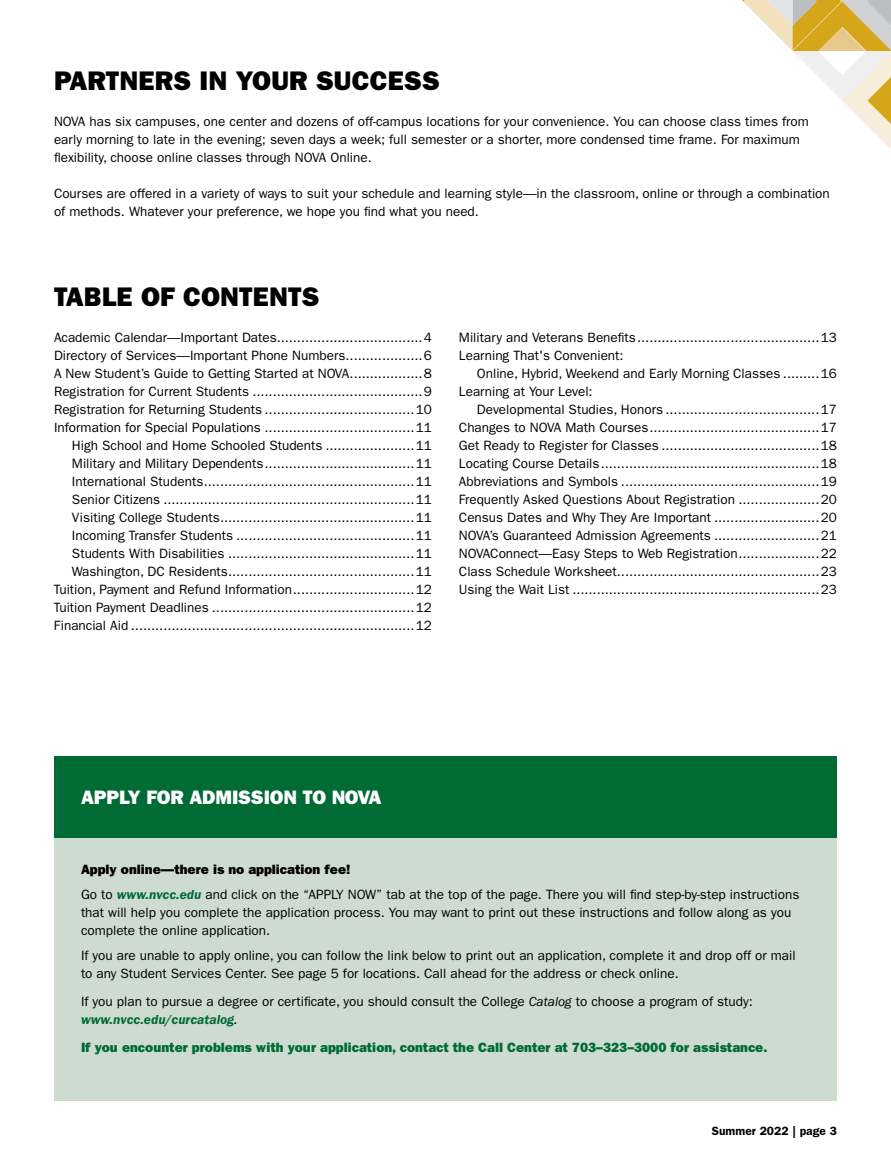
<style>
.page{position:relative;width:891px;height:1176px;background:#fff}
.page>*{position:absolute;margin:0;border:0;box-sizing:border-box;transform-origin:0 0}
.t1{font:27px "ITC Franklin Gothic Std Hvy";letter-spacing:.005em;color:#000}
.t2{font:19.5px "ITC Franklin Gothic Std Hvy";letter-spacing:-.005em;color:#fff}
.t3{font:13.5px/18px "ITC Franklin Gothic Std";color:#000}
.t4{font:13.5px "ITC Franklin Gothic Std Hvy";color:#006b35}
.t5{font:13.5px "ITC Franklin Gothic Std Hvy";color:#000}
.t6{font:600 12px "ITC Franklin Gothic Std";letter-spacing:.005em;color:#000}
.s1{font-weight:600;font-style:italic;color:#006b35}
.s2{font-style:italic}
</style>
<div class="page">
<svg style="left:742px;top:0;width:149px;height:149px"></svg>
<div style="left:54px;top:837px;width:783px;height:263px;background:#cedbd0"></div>
<div style="left:54px;top:756px;width:783px;height:81px;background:#006b35"></div>
<h1 class="t1" style="left:54px;top:65px;width:387px">PARTNERS IN YOUR SUCCESS</h1>
<p class="t3" style="left:54px;top:113px;width:756px">NOVA has six campuses, one center and dozens of off-campus locations for your convenience. You can choose class times from early morning to late in the evening; seven days a week; full semester or a shorter, more condensed time frame. For maximum flexibility, choose online classes through NOVA Online.</p>
<p class="t3" style="left:54px;top:185px;width:777px">Courses are offered in a variety of ways to suit your schedule and learning style—in the classroom, online or through a combination of methods. Whatever your preference, we hope you find what you need.</p>
<h1 class="t1" style="left:54px;top:281px;width:267px">TABLE OF CONTENTS</h1>
<p class="t3" style="left:54px;top:329px;width:380px;text-align:right">Academic Calendar—Important Dates....................................4<br>Directory of Services—Important Phone Numbers...................6<br>A New Student’s Guide to Getting Started at NOVA..................8<br>Registration for Current Students ..........................................9<br>Registration for Returning Students .....................................10<br>Information for Special Populations .....................................11<br>High School and Home Schooled Students ......................11<br>Military and Military Dependents.....................................11<br>International Students....................................................11<br>Senior Citizens ..............................................................11<br>Visiting College Students................................................11<br>Incoming Transfer Students ............................................11<br>Students With Disabilities ..............................................11<br>Washington, DC Residents..............................................11<br>Tuition, Payment and Refund Information..............................12<br>Tuition Payment Deadlines ..................................................12<br>Financial Aid ......................................................................12</p>
<p class="t3" style="left:459px;top:328px;width:380px">Military and Veterans Benefits.............................................13<br>Learning That's Convenient:</p>
<p class="t3" style="left:459px;top:364px;width:380px;text-indent:18px">Online, Hybrid, Weekend and Early Morning Classes .........16<br>Learning at Your Level:</p>
<p class="t3" style="left:459px;top:400px;width:380px;text-align:justify;text-indent:18px">Developmental Studies, Honors ......................................17<br>Changes to NOVA Math Courses..........................................17<br>Get Ready to Register for Classes .......................................18<br>Locating Course Details......................................................18<br>Abbreviations and Symbols .................................................19<br>Frequently Asked Questions About Registration ....................20<br>Census Dates and Why They Are Important ..........................20<br>NOVA’s Guaranteed Admission Agreements ..........................21<br>NOVAConnect—Easy Steps to Web Registration....................22<br>Class Schedule Worksheet..................................................23<br>Using the Wait List .............................................................23</p>
<h2 class="t2" style="left:81px;top:785px;width:302px">APPLY FOR ADMISSION TO NOVA</h2>
<p class="t5" style="left:81px;top:861px;width:271px">Apply online—there is no application fee!</p>
<p class="t3" style="left:81px;top:885px;width:720px">Go to <span class="s1">www.nvcc.edu</span> and click on the “APPLY NOW” tab at the top of the page. There you will find step-by-step instructions that will help you complete the application process. You may want to print out these instructions and follow along as you complete the online application.</p>
<p class="t3" style="left:81px;top:945px;width:716px">If you are unable to apply online, you can follow the link below to print out an application, complete it and drop off or mail to any Student Services Center. See page 5 for locations. Call ahead for the address or check online.</p>
<p class="t3" style="left:81px;top:992px;width:673px">If you plan to pursue a degree or certificate, you should consult the College <span class="s2">Catalog</span> to choose a program of study: <span class="s1">www.nvcc.edu/curcatalog</span><span class="s2">.</span></p>
<p class="t4" style="left:81px;top:1039px;width:688px">If you encounter problems with your application, contact the Call Center at 703–323–3000 for assistance.</p>
<p class="t6" style="left:712px;top:1123px;width:127px">Summer 2022 | page 3</p>
</div>
